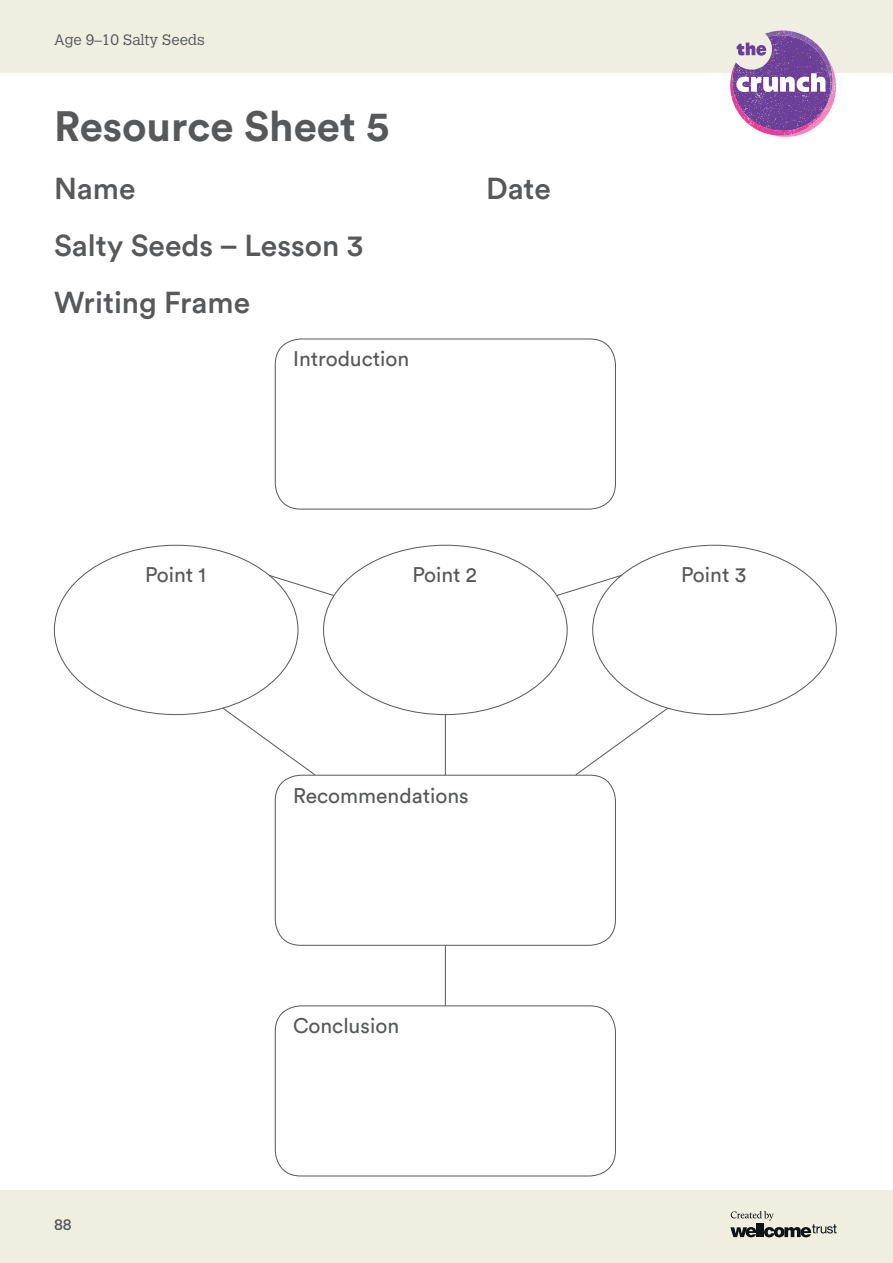
<style>
.page{position:relative;width:893px;height:1263px;background:#fff}
.page>*{position:absolute;margin:0;border:0;box-sizing:border-box;transform-origin:0 0}
.t1{font:700 42px "Circular Pro";color:#57585a}
.t2{font:500 30px/57.3px "Circular Pro";color:#57585a}
.t3{font:21px "Circular Pro";color:#57585a}
.t4{font:300 15px "Calvert MT Std";color:#57585a}
.t5{font:15px "Calvert MT Std";color:#57585a}
</style>
<div class="page">
<div style="left:0;top:1191px;width:893px;height:72px;background:#efeee1"></div>
<div style="left:0;top:0;width:893px;height:72px;background:#efeee1"></div>
<svg style="left:730px;top:1211px;width:107px;height:26px"></svg>
<svg style="left:730px;top:31px;width:106px;height:106px"></svg>
<hr style="left:445px;top:712px;width:1px;height:300px;background:#57585a">
<div style="left:275px;top:339px;width:341px;height:170px;border:1px solid #57585a;border-radius:26px"></div>
<div style="left:275px;top:1005px;width:341px;height:171px;border:1px solid #57585a;border-radius:26px"></div>
<div style="left:275px;top:775px;width:340px;height:170px;background:#fff;border-radius:26px"></div>
<div style="left:275px;top:775px;width:341px;height:171px;border:1px solid #57585a;border-radius:26px"></div>
<svg style="left:222px;top:707px;width:94px;height:69px"></svg>
<svg style="left:575px;top:707px;width:94px;height:69px"></svg>
<svg style="left:268px;top:574px;width:67px;height:22px"></svg>
<svg style="left:556px;top:574px;width:67px;height:22px"></svg>
<p class="t4" style="left:54px;top:31px;width:152px">Age 9–10 Salty Seeds</p>
<h1 class="t1" style="left:54px;top:98px;width:337px">Resource Sheet 5</h1>
<h2 class="t2" style="left:54px;top:158px;width:83px">Name</h2>
<h2 class="t2" style="left:486px;top:158px;width:66px">Date</h2>
<h2 class="t2" style="left:54px;top:215px;width:311px">Salty Seeds – Lesson 3<br>Writing Frame</h2>
<p class="t3" style="left:293px;top:345px;width:118px">Introduction</p>
<p class="t3" style="left:145px;top:561px;width:62px">Point 1</p>
<p class="t3" style="left:412px;top:561px;width:66px">Point 2</p>
<p class="t3" style="left:681px;top:561px;width:67px">Point 3</p>
<p class="t3" style="left:293px;top:781px;width:177px">Recommendations</p>
<p class="t5" style="left:54px;top:1216px;width:19px">88</p>
<p class="t3" style="left:293px;top:1012px;width:108px">Conclusion</p>
</div>
